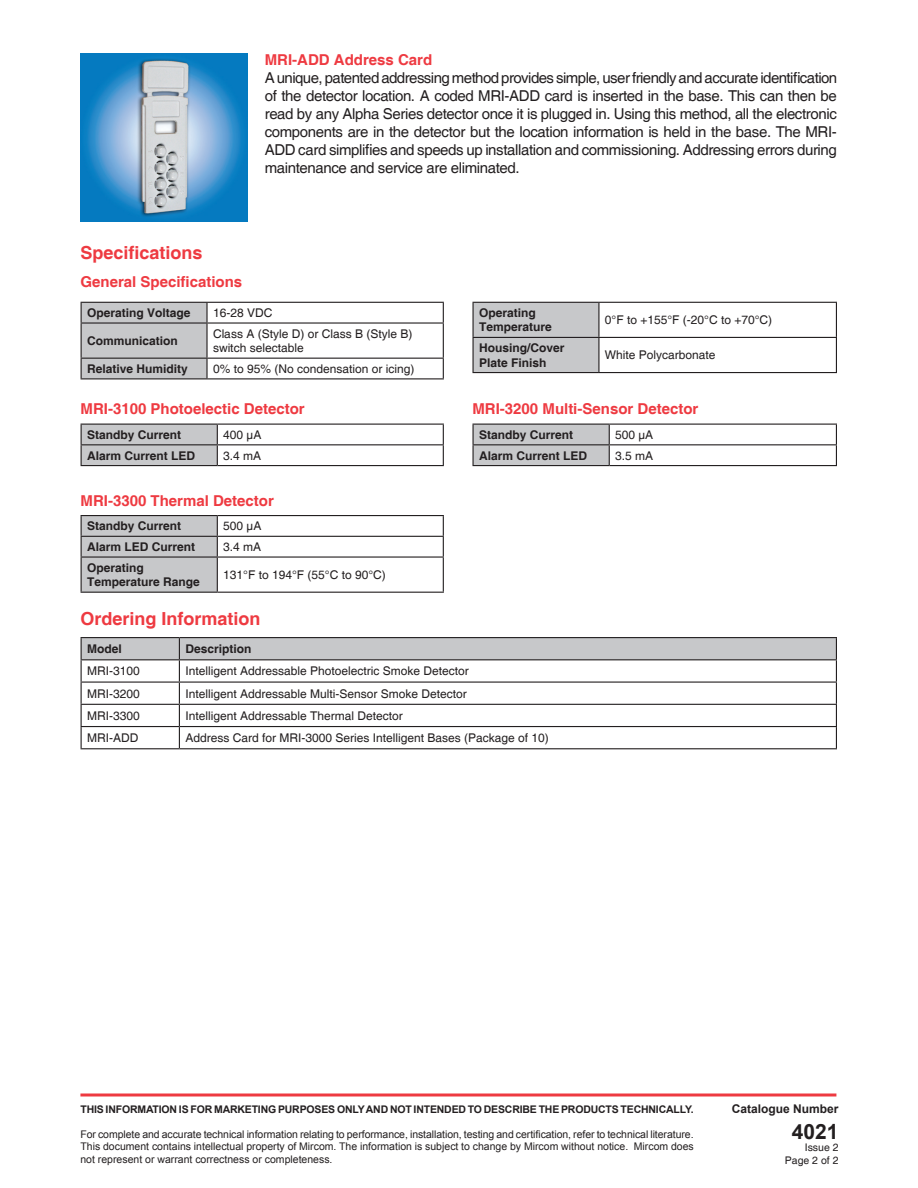
<style>
.page{position:relative;width:918px;height:1188px;background:#fff}
.page>*{position:absolute;margin:0;border:0;box-sizing:border-box;transform-origin:0 0}
.t1{font:700 21px "Arial";color:#231f20}
.t2{font:700 18px "Helvetica";color:#ee3a41}
.t3{font:15px/18px "Helvetica";letter-spacing:-.025em;color:#231f20;text-align:justify}
.t4{font:700 15px "Helvetica";color:#ee3a41}
.t5{font:12px/14.4px "Helvetica";color:#231f20}
.t6{font:700 12px/14.4px "Helvetica";color:#231f20}
.t7{font:700 12px "Arial";color:#231f20}
.t8{font:10.5px/12.6px "Arial";color:#231f20;text-align:justify}
.t9{font:700 10.5px "Arial";letter-spacing:-.015em;color:#231f20}
.t10{font:10.5px "Helvetica";color:#231f20}
</style>
<div class="page">
<hr style="left:80px;top:1094px;width:756px;height:2px;background:#ee3a41">
<hr style="left:81px;top:637px;width:98px;height:1px;background:#231f20">
<hr style="left:179px;top:637px;width:658px;height:1px;background:#231f20">
<svg style="left:81px;top:638px;width:756px;height:110px"></svg>
<hr style="left:81px;top:748px;width:98px;height:1px;background:#231f20">
<hr style="left:179px;top:748px;width:658px;height:1px;background:#231f20">
<img style="left:81px;top:54px;width:167px;height:167px">
<hr style="left:207px;top:302px;width:237px;height:1px;background:#231f20">
<svg style="left:443px;top:303px;width:1px;height:19px"></svg>
<hr style="left:207px;top:322px;width:237px;height:2px;background:#231f20">
<hr style="left:443px;top:324px;width:1px;height:34px;background:#231f20">
<hr style="left:207px;top:358px;width:237px;height:1px;background:#231f20">
<svg style="left:81px;top:302px;width:127px;height:76px;background:#bebec0"></svg>
<svg style="left:443px;top:359px;width:1px;height:19px"></svg>
<hr style="left:81px;top:378px;width:126px;height:1px;background:#231f20">
<hr style="left:207px;top:378px;width:237px;height:1px;background:#231f20">
<hr style="left:81px;top:515px;width:136px;height:1px;background:#231f20">
<hr style="left:217px;top:515px;width:227px;height:1px;background:#231f20">
<hr style="left:217px;top:536px;width:227px;height:1px;background:#231f20">
<div style="left:81px;top:516px;width:137px;height:76px;background:#c7c8ca"></div>
<svg style="left:443px;top:516px;width:1px;height:40px"></svg>
<hr style="left:81px;top:556px;width:136px;height:2px;background:#231f20">
<hr style="left:81px;top:558px;width:1px;height:34px;background:#231f20">
<hr style="left:217px;top:556px;width:227px;height:2px;background:#231f20">
<hr style="left:217px;top:558px;width:1px;height:34px;background:#231f20">
<hr style="left:443px;top:558px;width:1px;height:34px;background:#231f20">
<hr style="left:81px;top:592px;width:136px;height:1px;background:#231f20">
<hr style="left:217px;top:592px;width:227px;height:1px;background:#231f20">
<hr style="left:217px;top:424px;width:227px;height:1px;background:#231f20">
<hr style="left:217px;top:444px;width:227px;height:1px;background:#231f20">
<svg style="left:81px;top:424px;width:137px;height:41px;background:#bdbec0"></svg>
<svg style="left:443px;top:425px;width:1px;height:40px"></svg>
<hr style="left:81px;top:465px;width:136px;height:1px;background:#231f20">
<hr style="left:217px;top:465px;width:227px;height:1px;background:#231f20">
<hr style="left:609px;top:424px;width:228px;height:1px;background:#231f20">
<hr style="left:609px;top:444px;width:228px;height:1px;background:#231f20">
<svg style="left:472px;top:424px;width:138px;height:41px;background:#bdbec0"></svg>
<svg style="left:836px;top:425px;width:1px;height:40px"></svg>
<hr style="left:472px;top:465px;width:137px;height:1px;background:#231f20">
<hr style="left:609px;top:465px;width:228px;height:1px;background:#231f20">
<div style="left:474px;top:303px;width:124px;height:69px;background:#c7c8ca"></div>
<hr style="left:472px;top:302px;width:127px;height:1px;background:#231f20">
<hr style="left:472px;top:303px;width:2px;height:34px;background:#231f20">
<hr style="left:599px;top:302px;width:238px;height:1px;background:#231f20">
<hr style="left:598px;top:303px;width:2px;height:34px;background:#231f20">
<hr style="left:836px;top:303px;width:1px;height:34px;background:#231f20">
<hr style="left:472px;top:337px;width:127px;height:1px;background:#231f20">
<hr style="left:472px;top:338px;width:2px;height:34px;background:#231f20">
<hr style="left:599px;top:337px;width:238px;height:1px;background:#231f20">
<hr style="left:598px;top:338px;width:2px;height:34px;background:#231f20">
<hr style="left:836px;top:338px;width:1px;height:34px;background:#231f20">
<hr style="left:472px;top:372px;width:127px;height:1px;background:#231f20">
<hr style="left:599px;top:372px;width:238px;height:1px;background:#231f20">
<p class="t4" style="left:265px;top:50px;width:169px">MRI-ADD Address Card</p>
<p class="t3" style="left:265px;top:69px;width:574px">A unique, patented addressing method provides simple, user friendly and accurate identification of the detector location. A coded MRI-ADD card is inserted in the base. This can then be read by any Alpha Series detector once it is plugged in. Using this method, all the electronic components are in the detector but the location information is held in the base. The MRI-ADD card simplifies and speeds up installation and commissioning. Addressing errors during maintenance and service are eliminated.</p>
<p class="t2" style="left:81px;top:241px;width:124px">Specifications</p>
<p class="t4" style="left:81px;top:272px;width:163px">General Specifications</p>
<p class="t6" style="left:87px;top:306px;width:105px">Operating Voltage</p>
<p class="t5" style="left:213px;top:306px;width:61px">16-28 VDC</p>
<p class="t6" style="left:87px;top:334px;width:92px">Communication</p>
<p class="t5" style="left:213px;top:327px;width:201px">Class A (Style D) or Class B (Style B) switch selectable</p>
<p class="t6" style="left:87px;top:362px;width:102px">Relative Humidity</p>
<p class="t5" style="left:213px;top:362px;width:203px">0% to 95% (No condensation or icing)</p>
<p class="t6" style="left:479px;top:306px;width:74px">Operating<br>Temperature</p>
<p class="t5" style="left:605px;top:313px;width:169px">0°F to +155°F (-20°C to +70°C)</p>
<p class="t6" style="left:479px;top:341px;width:87px">Housing/Cover<br>Plate Finish</p>
<p class="t5" style="left:605px;top:348px;width:112px">White Polycarbonate</p>
<p class="t4" style="left:81px;top:400px;width:226px">MRI-3100 Photoelectic Detector</p>
<p class="t4" style="left:472px;top:400px;width:227px">MRI-3200 Multi-Sensor Detector</p>
<p class="t6" style="left:87px;top:428px;width:96px">Standby Current</p>
<p class="t5" style="left:223px;top:428px;width:40px">400 µA</p>
<p class="t6" style="left:87px;top:449px;width:110px">Alarm Current LED</p>
<p class="t5" style="left:223px;top:449px;width:40px">3.4 mA</p>
<p class="t4" style="left:81px;top:491px;width:195px">MRI-3300 Thermal Detector</p>
<p class="t6" style="left:87px;top:519px;width:96px">Standby Current</p>
<p class="t5" style="left:223px;top:519px;width:40px">500 µA</p>
<p class="t6" style="left:87px;top:540px;width:110px">Alarm LED Current</p>
<p class="t5" style="left:223px;top:540px;width:40px">3.4 mA</p>
<p class="t6" style="left:87px;top:561px;width:114px">Operating<br>Temperature Range</p>
<p class="t5" style="left:223px;top:568px;width:164px">131°F to 194°F (55°C to 90°C)</p>
<p class="t6" style="left:479px;top:428px;width:96px">Standby Current</p>
<p class="t5" style="left:615px;top:428px;width:40px">500 µA</p>
<p class="t6" style="left:479px;top:449px;width:110px">Alarm Current LED</p>
<p class="t5" style="left:615px;top:449px;width:40px">3.5 mA</p>
<p class="t2" style="left:81px;top:608px;width:182px">Ordering Information</p>
<p class="t6" style="left:87px;top:642px;width:36px">Model</p>
<p class="t6" style="left:185px;top:642px;width:68px">Description</p>
<p class="t5" style="left:87px;top:664px;width:54px">MRI-3100</p>
<p class="t5" style="left:185px;top:664px;width:285px">Intelligent Addressable Photoelectric Smoke Detector</p>
<p class="t5" style="left:87px;top:687px;width:54px">MRI-3200</p>
<p class="t5" style="left:185px;top:687px;width:283px">Intelligent Addressable Multi-Sensor Smoke Detector</p>
<p class="t5" style="left:87px;top:709px;width:54px">MRI-3300</p>
<p class="t5" style="left:185px;top:709px;width:219px">Intelligent Addressable Thermal Detector</p>
<p class="t5" style="left:87px;top:731px;width:53px">MRI-ADD</p>
<p class="t5" style="left:185px;top:731px;width:365px">Address Card for MRI-3000 Series Intelligent Bases (Package of 10)</p>
<p class="t9" style="left:80px;top:1102px;width:615px">THIS INFORMATION IS FOR MARKETING PURPOSES ONLY AND NOT INTENDED TO DESCRIBE THE PRODUCTS TECHNICALLY.</p>
<p class="t8" style="left:80px;top:1128px;width:615px">For complete and accurate technical information relating to performance, installation, testing and certification, refer to technical literature.<br>This document contains intellectual property of Mircom. The information is subject to change by Mircom without notice. Mircom does not represent or warrant correctness or completeness.</p>
<p class="t7" style="left:732px;top:1101px;width:108px">Catalogue Number</p>
<p class="t1" style="left:792px;top:1117px;width:48px">4021</p>
<p class="t10" style="left:805px;top:1141px;width:35px">Issue 2</p>
<p class="t10" style="left:785px;top:1154px;width:55px">Page 2 of 2</p>
</div>
